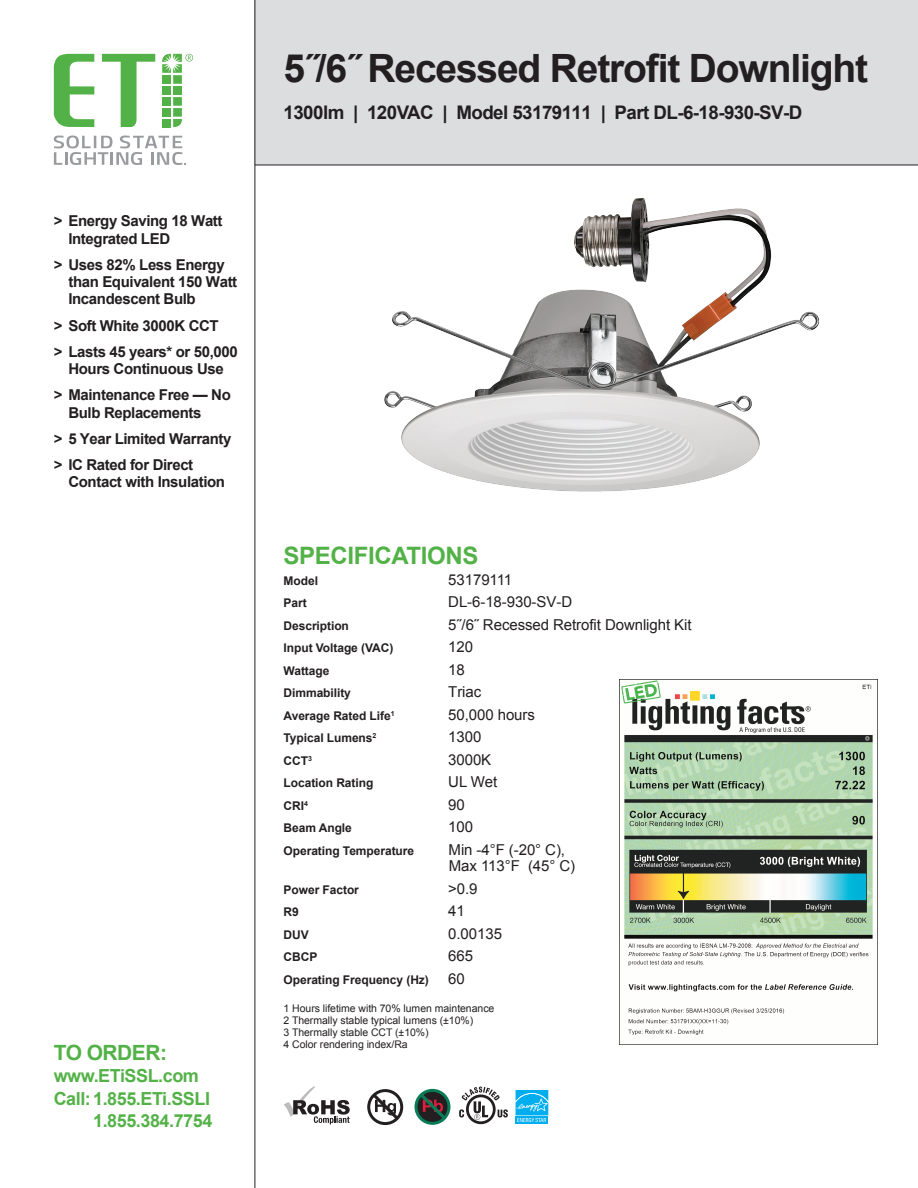
<style>
.page{position:relative;width:918px;height:1188px;background:#fff}
.page>*{position:absolute;margin:0;border:0;box-sizing:border-box;transform-origin:0 0}
.t1{font:700 39px "Arial";letter-spacing:-.03em;color:#231f20}
.t2{font:700 24px "Arial";letter-spacing:-.015em;color:#53b247}
.t3{font:700 21px "Arial";letter-spacing:-.025em;color:#53b247}
.t4{font:700 18.75px "Arial";letter-spacing:-.03em;color:#231f20}
.t5{font:700 18px "Arial";letter-spacing:-.025em;color:#53b247}
.t6{font:700 15px/26.2px "Arial";letter-spacing:-.025em;color:#231f20}
.t7{font:15px/22.5px "Arial";letter-spacing:-.005em;color:#231f20}
.t8{font:700 12px/22.5px "Arial";letter-spacing:-.005em;color:#231f20}
.t9{font:10.5px/12px "Arial";letter-spacing:-.005em;color:#231f20}
</style>
<div class="page">
<div style="left:255px;top:0;width:663px;height:165px;background:#dcdddf"></div>
<img style="left:384px;top:198px;width:435px;height:294px">
<svg style="left:284px;top:1086px;width:66px;height:38px"></svg>
<svg style="left:515px;top:1090px;width:34px;height:34px"></svg>
<svg style="left:516px;top:1122px;width:32px;height:2px"></svg>
<svg style="left:516px;top:1090px;width:32px;height:32px"></svg>
<svg style="left:367px;top:1089px;width:36px;height:36px"></svg>
<svg style="left:414px;top:1089px;width:36px;height:36px"></svg>
<svg style="left:54px;top:54px;width:40px;height:73px"></svg>
<svg style="left:102px;top:54px;width:53px;height:73px"></svg>
<svg style="left:173px;top:119px;width:9px;height:8px"></svg>
<div style="left:162px;top:75px;width:9px;height:9px;background:#53b247"></div>
<div style="left:173px;top:75px;width:9px;height:9px;background:#53b247"></div>
<div style="left:162px;top:86px;width:9px;height:9px;background:#53b247"></div>
<div style="left:173px;top:86px;width:9px;height:9px;background:#53b247"></div>
<div style="left:162px;top:97px;width:9px;height:9px;background:#53b247"></div>
<div style="left:173px;top:97px;width:9px;height:9px;background:#53b247"></div>
<div style="left:162px;top:108px;width:9px;height:9px;background:#53b247"></div>
<div style="left:162px;top:119px;width:9px;height:8px;background:#53b247"></div>
<div style="left:173px;top:108px;width:9px;height:9px;background:#53b247"></div>
<svg style="left:54px;top:136px;width:132px;height:29px"></svg>
<svg style="left:162px;top:54px;width:31px;height:19px"></svg>
<img style="left:619px;top:679px;width:258px;height:366px">
<hr style="left:255px;top:0;width:1px;height:1188px;background:#231f20">
<hr style="left:255px;top:165px;width:663px;height:1px;background:#231f20">
<svg style="left:459px;top:1087px;width:49px;height:37px"></svg>
<p class="t6" style="left:68px;top:213px;width:156px;line-height:17.2px;text-indent:-15px">&gt; Energy Saving 18 Watt<br>Integrated LED</p>
<p class="t6" style="left:68px;top:257px;width:170px;line-height:17.2px;text-indent:-15px">&gt; Uses 82% Less Energy than Equivalent 150 Watt<br>Incandescent Bulb</p>
<p class="t6" style="left:54px;top:313px;width:186px">&gt; Soft White 3000K CCT<br>&gt; Lasts 45 years* or 50,000</p>
<p class="t6" style="left:54px;top:356px;width:179px;text-align:center">Hours Continuous Use<br>&gt; Maintenance Free — No</p>
<p class="t6" style="left:54px;top:400px;width:179px;text-indent:15px">Bulb Replacements<br>&gt; 5 Year Limited Warranty &gt; IC Rated for Direct</p>
<p class="t6" style="left:68px;top:470px;width:158px">Contact with Insulation</p>
<h3 class="t3" style="left:54px;top:1038px;width:115px">TO ORDER:</h3>
<p class="t5" style="left:54px;top:1064px;width:147px">www.ETiSSL.com</p>
<p class="t5" style="left:54px;top:1087px;width:158px">Call: 1.855.ETi.SSLI</p>
<p class="t5" style="left:93px;top:1109px;width:121px">1.855.384.7754</p>
<h1 class="t1" style="left:284px;top:42px;width:586px">5˝/6˝ Recessed Retrofit Downlight</h1>
<p class="t4" style="left:284px;top:100px;width:520px">1300lm | 120VAC | Model 53179111 | Part DL-6-18-930-SV-D</p>
<h2 class="t2" style="left:284px;top:540px;width:196px">SPECIFICATIONS</h2>
<p class="t8" style="left:284px;top:570px;width:132px">Model<br>Part<br>Description<br>Input Voltage (VAC)<br>Wattage<br>Dimmability<br>Average Rated Life<sup>1<br></sup>Typical Lumens<sup>2<br></sup>CCT<sup>3<br></sup>Location Rating<br>CRI<sup>4<br></sup>Beam Angle<br>Operating Temperature</p>
<p class="t7" style="left:448px;top:569px;width:245px">53179111<br>DL-6-18-930-SV-D<br>5˝/6˝ Recessed Retrofit Downlight Kit<br>120<br>18<br>Triac<br>50,000 hours<br>1300<br>3000K<br>UL Wet<br>90<br>100<br>Min -4°F (-20° C),</p>
<p class="t7" style="left:449px;top:855px;width:128px">Max 113°F (45° C)</p>
<p class="t8" style="left:284px;top:879px;width:77px">Power Factor</p>
<p class="t7" style="left:448px;top:878px;width:31px">&gt;0.9</p>
<p class="t8" style="left:284px;top:901px;width:17px">R9</p>
<p class="t7" style="left:448px;top:900px;width:18px">41</p>
<p class="t8" style="left:284px;top:924px;width:27px">DUV</p>
<p class="t7" style="left:448px;top:923px;width:55px">0.00135</p>
<p class="t8" style="left:284px;top:946px;width:35px">CBCP</p>
<p class="t7" style="left:448px;top:945px;width:26px">665</p>
<p class="t8" style="left:284px;top:969px;width:147px">Operating Frequency (Hz)</p>
<p class="t7" style="left:448px;top:968px;width:18px">60</p>
<p class="t9" style="left:284px;top:1003px;width:212px">1 Hours lifetime with 70% lumen maintenance 2 Thermally stable typical lumens (±10%)<br>3 Thermally stable CCT (±10%)<br>4 Color rendering index/Ra</p>
</div>
